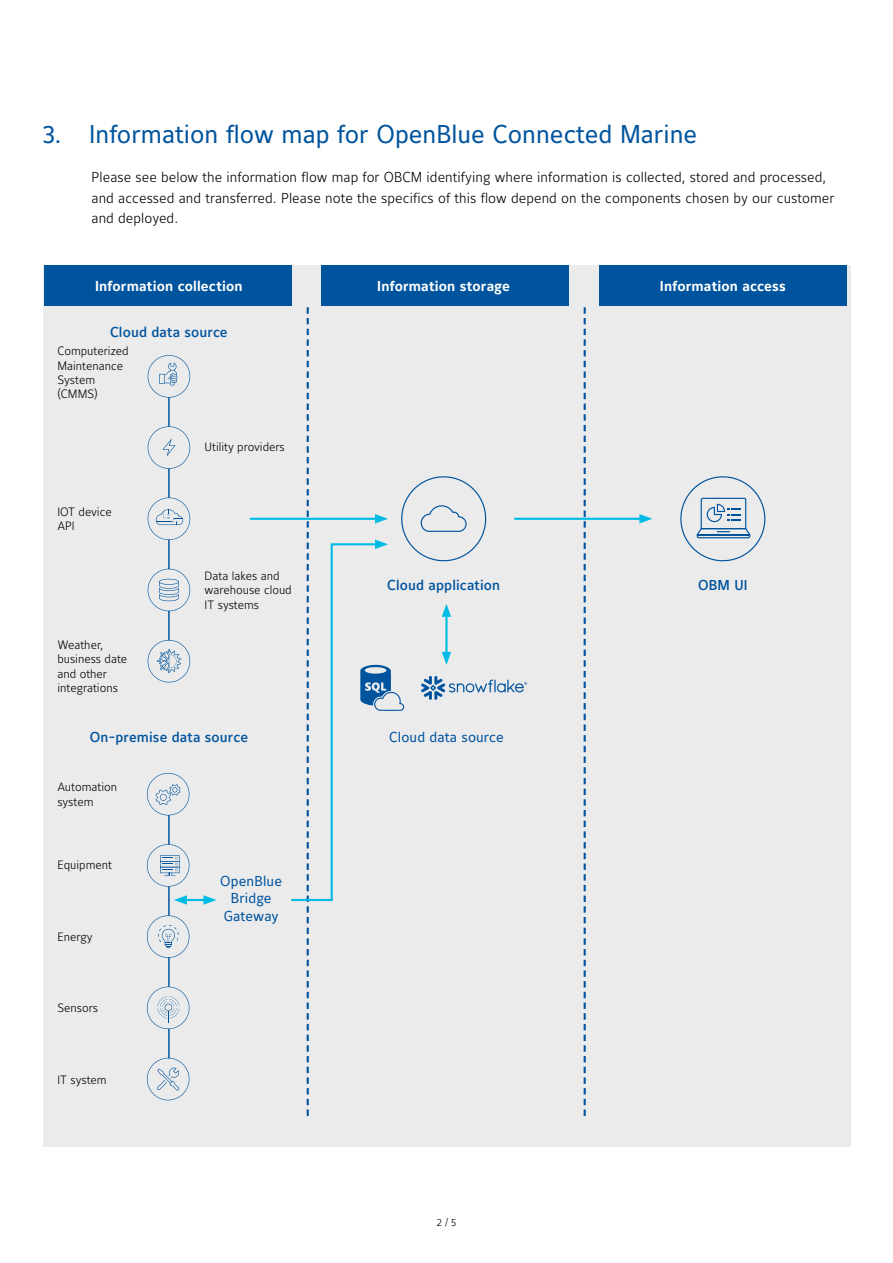
<style>
.page{position:relative;width:893px;height:1263px;background:#fff}
.page>*{position:absolute;margin:0;border:0;box-sizing:border-box;transform-origin:0 0}
.t1{font:25.5px "Maurea Jci Lf ML";color:#00549e}
.t2{font:300 14.25px/20.2px "Maurea Jci Lf ML";letter-spacing:.005em;color:#000}
.t3{font:500 14.25px "Maurea Jci Lf ML";letter-spacing:.01em;color:#00549e}
.t4{font:700 14.25px "Maurea Jci Lf ML";letter-spacing:.01em;color:#fff}
.t5{font:14.25px/17.1px "Maurea Jci Lf ML";letter-spacing:.01em;color:#00549e;text-align:center}
.t6{font:300 12px/14.4px "Maurea Jci Lf ML";color:#000}
.t7{font:300 10.5px "Maurea Jci Lf ML";color:#000}
</style>
<div class="page">
<div style="left:43px;top:266px;width:807px;height:881px;background:#ebebec"></div>
<div style="left:45px;top:266px;width:247px;height:40px;background:#00549e"></div>
<div style="left:321px;top:266px;width:247px;height:40px;background:#00549e"></div>
<div style="left:599px;top:266px;width:248px;height:40px;background:#00549e"></div>
<hr style="left:183px;top:899px;width:24px;height:2px;background:#00bce4">
<svg style="left:174px;top:895px;width:13px;height:10px"></svg>
<svg style="left:203px;top:895px;width:13px;height:10px"></svg>
<svg style="left:584px;top:307px;width:2px;height:809px"></svg>
<svg style="left:148px;top:355px;width:42px;height:43px"></svg>
<svg style="left:148px;top:426px;width:42px;height:43px"></svg>
<svg style="left:148px;top:497px;width:42px;height:43px"></svg>
<svg style="left:148px;top:569px;width:42px;height:42px"></svg>
<svg style="left:148px;top:640px;width:42px;height:42px"></svg>
<hr style="left:168px;top:611px;width:2px;height:29px;background:#00549e">
<hr style="left:168px;top:540px;width:2px;height:29px;background:#00549e">
<hr style="left:168px;top:468px;width:2px;height:30px;background:#00549e">
<hr style="left:168px;top:397px;width:2px;height:30px;background:#00549e">
<hr style="left:168px;top:815px;width:2px;height:29px;background:#00549e">
<hr style="left:168px;top:886px;width:2px;height:30px;background:#00549e">
<hr style="left:168px;top:957px;width:2px;height:29px;background:#00549e">
<hr style="left:168px;top:1029px;width:2px;height:29px;background:#00549e">
<svg style="left:147px;top:773px;width:42px;height:42px"></svg>
<svg style="left:147px;top:844px;width:42px;height:43px"></svg>
<svg style="left:147px;top:915px;width:42px;height:43px"></svg>
<svg style="left:147px;top:986px;width:42px;height:43px"></svg>
<svg style="left:147px;top:1058px;width:42px;height:42px"></svg>
<svg style="left:680px;top:476px;width:85px;height:85px"></svg>
<hr style="left:250px;top:518px;width:129px;height:2px;background:#00bce4">
<svg style="left:289px;top:307px;width:238px;height:809px"></svg>
<hr style="left:514px;top:518px;width:129px;height:2px;background:#00bce4">
<svg style="left:639px;top:514px;width:13px;height:9px"></svg>
<h1 class="t1" style="left:43px;top:118px;width:656px">3. Information flow map for OpenBlue Connected Marine</h1>
<p class="t2" style="left:92px;top:167px;width:744px">Please see below the information flow map for OBCM identifying where information is collected, stored and processed, and accessed and transferred. Please note the specifics of this flow depend on the components chosen by our customer and deployed.</p>
<p class="t4" style="left:95px;top:277px;width:149px">Information collection</p>
<p class="t4" style="left:377px;top:277px;width:134px">Information storage</p>
<p class="t4" style="left:660px;top:278px;width:127px">Information access</p>
<p class="t3" style="left:110px;top:323px;width:119px">Cloud data source</p>
<p class="t6" style="left:57px;top:344px;width:73px">Computerized<br>Maintenance<br>System (CMMS)</p>
<p class="t6" style="left:57px;top:504px;width:56px">IOT device<br>API</p>
<p class="t6" style="left:57px;top:637px;width:71px">Weather, business date and other integrations</p>
<p class="t6" style="left:205px;top:439px;width:82px">Utility providers</p>
<p class="t6" style="left:205px;top:568px;width:89px">Data lakes and warehouse cloud<br>IT systems</p>
<p class="t3" style="left:387px;top:576px;width:114px">Cloud application</p>
<p class="t3" style="left:698px;top:576px;width:51px">OBM UI</p>
<p class="t3" style="left:90px;top:728px;width:160px">On-premise data source</p>
<p class="t5" style="left:389px;top:728px;width:116px">Cloud data source</p>
<p class="t6" style="left:57px;top:780px;width:61px">Automation system</p>
<p class="t6" style="left:57px;top:857px;width:56px">Equipment</p>
<p class="t6" style="left:57px;top:929px;width:36px">Energy</p>
<p class="t6" style="left:57px;top:1001px;width:42px">Sensors</p>
<p class="t6" style="left:57px;top:1072px;width:51px">IT system</p>
<p class="t5" style="left:220px;top:873px;width:63px">OpenBlue<br>Bridge<br>Gateway</p>
<p class="t7" style="left:437px;top:1216px;width:21px">2 / 5</p>
</div>
